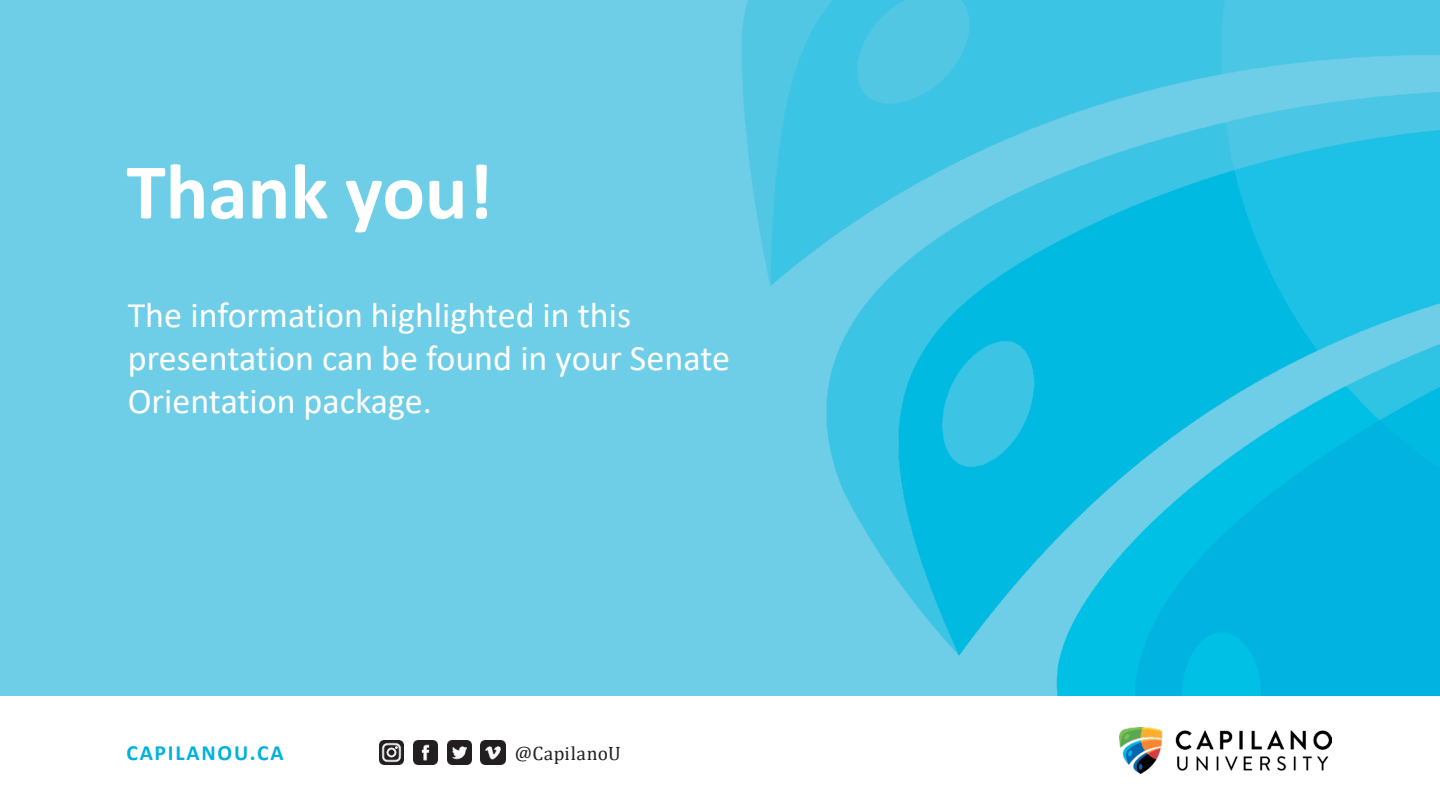
<style>
.page{position:relative;width:1440px;height:810px;background:#fff}
.page>*{position:absolute;margin:0;border:0;box-sizing:border-box;transform-origin:0 0}
.t1{font:700 79.5px "Calibri";color:#fff}
.t2{font:36px/43.2px "Calibri";color:#fff}
.t3{font:700 21.75px "Calibri";letter-spacing:.08em;color:#00b1e0}
.t4{font:19.5px "Cambria";letter-spacing:.02em;color:#231f20}
</style>
<div class="page">
<img style="left:0;top:0;width:1440px;height:695px">
<img style="left:1120px;top:728px;width:212px;height:45px">
<img style="left:447px;top:741px;width:24px;height:24px">
<img style="left:413px;top:741px;width:24px;height:24px">
<img style="left:379px;top:741px;width:24px;height:24px">
<img style="left:481px;top:741px;width:24px;height:24px">
<h1 class="t1" style="left:126px;top:136px;width:368px">Thank you!</h1>
<p class="t2" style="left:128px;top:293px;width:604px">The information highlighted in this presentation can be found in your Senate<br>Orientation package.</p>
<p class="t3" style="left:126px;top:737px;width:159px">CAPILANOU.CA</p>
<p class="t4" style="left:515px;top:742px;width:108px">@CapilanoU</p>
</div>
